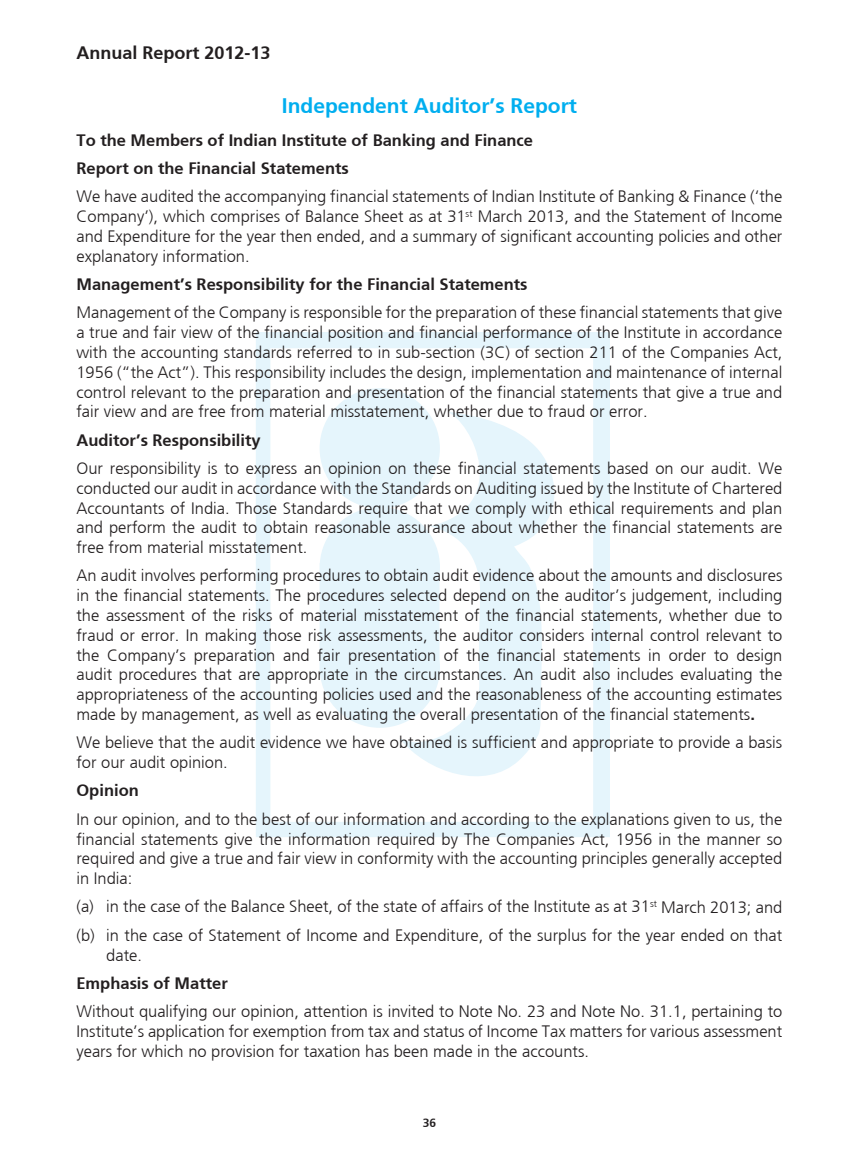
<style>
.page{position:relative;width:864px;height:1161px;background:#fff}
.page>*{position:absolute;margin:0;border:0;box-sizing:border-box;transform-origin:0 0}
.t1{font:700 21px "Frutiger";color:#00aeef}
.t2{font:700 18px "Frutiger";color:#231f20}
.t3{font:300 16.5px/19.8px "Frutiger";color:#231f20;text-align:justify}
.t4{font:700 16.5px/28.3px "Frutiger";color:#231f20}
.t5{font:700 12px "Frutiger";color:#231f20}
.s1{font-weight:700}
</style>
<div class="page">
<svg style="left:256px;top:332px;width:354px;height:505px"></svg>
<p class="t2" style="left:76px;top:42px;width:196px">Annual Report 2012-13</p>
<p class="t1" style="left:282px;top:93px;width:297px">Independent Auditor’s Report</p>
<p class="t4" style="left:76px;top:126px;width:458px">To the Members of Indian Institute of Banking and Finance<br>Report on the Financial Statements</p>
<p class="t3" style="left:76px;top:187px;width:707px">We have audited the accompanying financial statements of Indian Institute of Banking &amp; Finance (‘the Company’), which comprises of Balance Sheet as at 31<sup>st</sup> March 2013, and the Statement of Income and Expenditure for the year then ended, and a summary of significant accounting policies and other explanatory information.</p>
<p class="t4" style="left:76px;top:270px;width:453px">Management’s Responsibility for the Financial Statements</p>
<p class="t3" style="left:76px;top:303px;width:707px">Management of the Company is responsible for the preparation of these financial statements that give a true and fair view of the financial position and financial performance of the Institute in accordance with the accounting standards referred to in sub-section (3C) of section 211 of the Companies Act, 1956 (“the Act”). This responsibility includes the design, implementation and maintenance of internal control relevant to the preparation and presentation of the financial statements that give a true and fair view and are free from material misstatement, whether due to fraud or error.</p>
<p class="t4" style="left:76px;top:426px;width:186px">Auditor’s Responsibility</p>
<p class="t3" style="left:76px;top:458px;width:707px">Our responsibility is to express an opinion on these financial statements based on our audit. We conducted our audit in accordance with the Standards on Auditing issued by the Institute of Chartered Accountants of India. Those Standards require that we comply with ethical requirements and plan and perform the audit to obtain reasonable assurance about whether the financial statements are free from material misstatement.</p>
<p class="t3" style="left:76px;top:566px;width:707px">An audit involves performing procedures to obtain audit evidence about the amounts and disclosures in the financial statements. The procedures selected depend on the auditor’s judgement, including the assessment of the risks of material misstatement of the financial statements, whether due to fraud or error. In making those risk assessments, the auditor considers internal control relevant to the Company’s preparation and fair presentation of the financial statements in order to design audit procedures that are appropriate in the circumstances. An audit also includes evaluating the appropriateness of the accounting policies used and the reasonableness of the accounting estimates made by management, as well as evaluating the overall presentation of the financial statements<span class="s1">.</span></p>
<p class="t3" style="left:76px;top:733px;width:707px">We believe that the audit evidence we have obtained is sufficient and appropriate to provide a basis for our audit opinion.</p>
<p class="t4" style="left:76px;top:776px;width:64px">Opinion</p>
<p class="t3" style="left:76px;top:809px;width:707px">In our opinion, and to the best of our information and according to the explanations given to us, the financial statements give the information required by The Companies Act, 1956 in the manner so required and give a true and fair view in conformity with the accounting principles generally accepted in India:</p>
<p class="t3" style="left:76px;top:892px;width:707px;line-height:28.3px">(a) in the case of the Balance Sheet, of the state of affairs of the Institute as at 31<sup>st</sup> March 2013; and (b) in the case of Statement of Income and Expenditure, of the surplus for the year ended on that</p>
<p class="t3" style="left:106px;top:945px;width:37px">date.</p>
<p class="t4" style="left:76px;top:969px;width:153px">Emphasis of Matter</p>
<p class="t3" style="left:76px;top:1001px;width:707px">Without qualifying our opinion, attention is invited to Note No. 23 and Note No. 31.1, pertaining to Institute’s application for exemption from tax and status of Income Tax matters for various assessment years for which no provision for taxation has been made in the accounts.</p>
<p class="t5" style="left:423px;top:1115px;width:15px">36</p>
</div>
